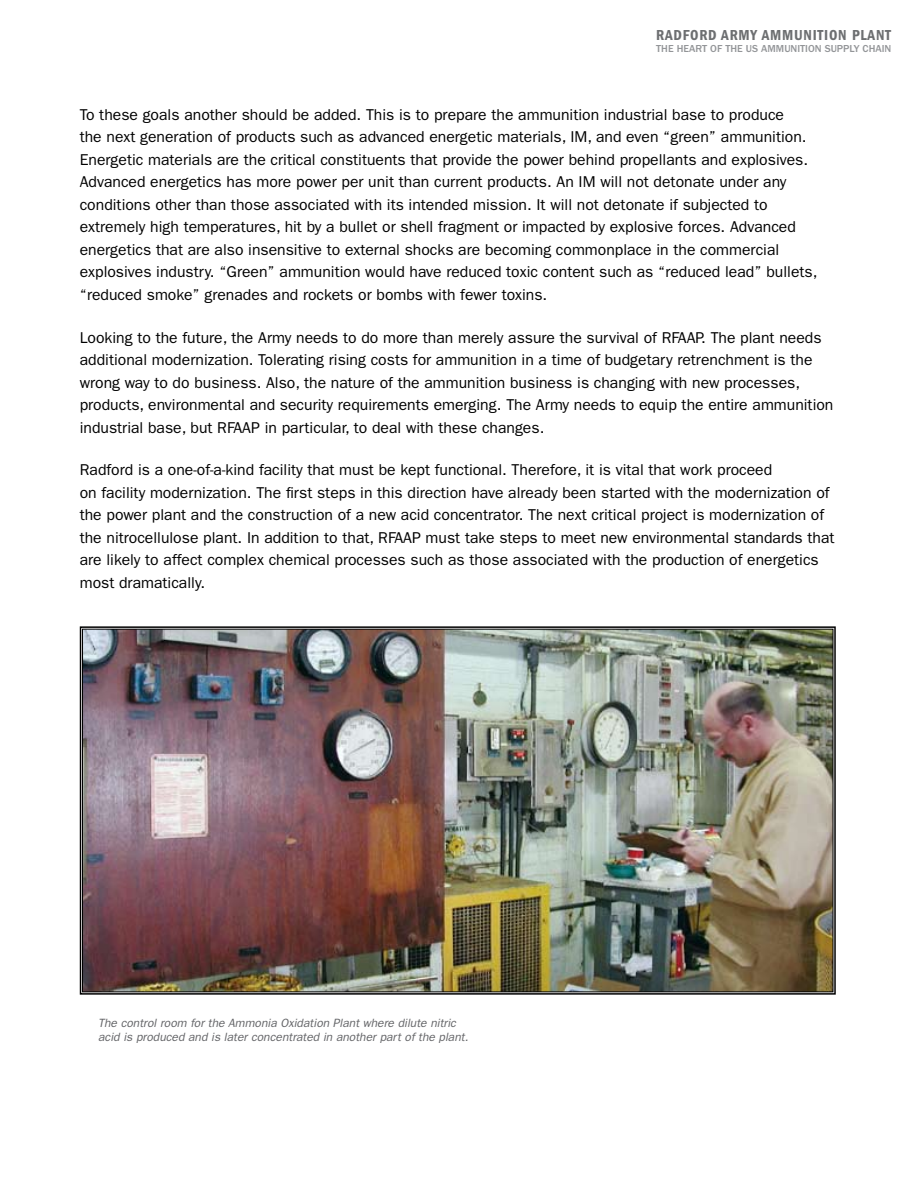
<style>
.page{position:relative;width:918px;height:1188px;background:#fff}
.page>*{position:absolute;margin:0;border:0;box-sizing:border-box;transform-origin:0 0}
.t1{font:15.75px/22.5px "Franklin Gothic";color:#000}
.t2{font:600 condensed 15px "Franklin Gothic";letter-spacing:.05em;color:#6d6f71}
.t3{font:italic 12px/14.4px "Franklin Gothic";color:#636467}
.t4{font:500 10.5px "Franklin Gothic";color:#939598}
</style>
<div class="page">
<img style="left:79px;top:626px;width:757px;height:369px">
<p class="t2" style="left:656px;top:26px;width:236px">RADFORD ARMY AMMUNITION PLANT</p>
<p class="t4" style="left:656px;top:43px;width:237px">THE HEART OF THE US AMMUNITION SUPPLY CHAIN</p>
<p class="t1" style="left:80px;top:103px;width:739px">To these goals another should be added. This is to prepare the ammunition industrial base to produce<br>the next generation of products such as advanced energetic materials, IM, and even “green” ammunition.<br>Energetic materials are the critical constituents that provide the power behind propellants and explosives.<br>Advanced energetics has more power per unit than current products. An IM will not detonate under any conditions other than those associated with its intended mission. It will not detonate if subjected to extremely high temperatures, hit by a bullet or shell fragment or impacted by explosive forces. Advanced energetics that are also insensitive to external shocks are becoming commonplace in the commercial explosives industry. “Green” ammunition would have reduced toxic content such as “reduced lead” bullets, “reduced smoke” grenades and rockets or bombs with fewer toxins.</p>
<p class="t1" style="left:80px;top:326px;width:755px">Looking to the future, the Army needs to do more than merely assure the survival of RFAAP. The plant needs additional modernization. Tolerating rising costs for ammunition in a time of budgetary retrenchment is the wrong way to do business. Also, the nature of the ammunition business is changing with new processes, products, environmental and security requirements emerging. The Army needs to equip the entire ammunition industrial base, but RFAAP in particular, to deal with these changes.</p>
<p class="t1" style="left:80px;top:459px;width:756px">Radford is a one-of-a-kind facility that must be kept functional. Therefore, it is vital that work proceed<br>on facility modernization. The first steps in this direction have already been started with the modernization of the power plant and the construction of a new acid concentrator. The next critical project is modernization of the nitrocellulose plant. In addition to that, RFAAP must take steps to meet new environmental standards that are likely to affect complex chemical processes such as those associated with the production of energetics most dramatically.</p>
<p class="t3" style="left:98px;top:1016px;width:372px">The control room for the Ammonia Oxidation Plant where dilute nitric acid is produced and is later concentrated in another part of the plant.</p>
</div>
